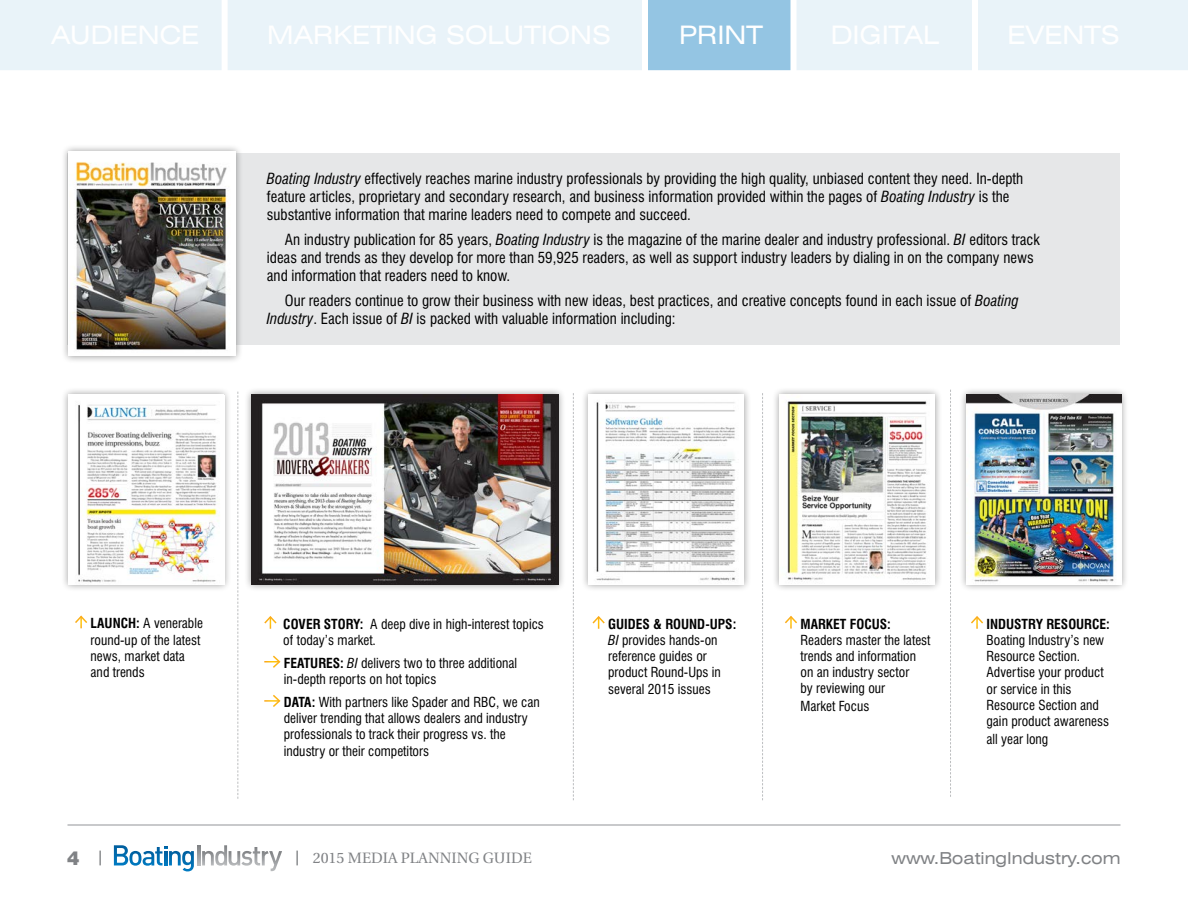
<style>
.page{position:relative;width:1188px;height:918px;background:#fff}
.page>*{position:absolute;margin:0;border:0;box-sizing:border-box;transform-origin:0 0}
.t1{font:expanded 25.5px "Swiss 721 BT";color:#fff}
.t2{font:900 19.5px "Helten";color:#808285}
.t3{font:expanded 16.5px "Swiss 721 BT";color:#808285}
.t4{font:condensed 15px/18px "Swiss 721 BT";color:#000}
.t5{font:15px "Utopia";color:#808285}
.t6{font:condensed 13.5px/16.2px "Swiss 721 BT";color:#000}
.t7{font:700 condensed 13.5px "Swiss 721 BT";color:#000}
.s1{font-style:italic}
.s2{font-weight:700}
.s3{font-family:"Helten";font-weight:900;font-size:19.5px}
</style>
<div class="page">
<svg style="left:197px;top:845px;width:3px;height:20px"></svg>
<svg style="left:202px;top:845px;width:80px;height:26px"></svg>
<svg style="left:114px;top:845px;width:80px;height:26px"></svg>
<hr style="left:68px;top:825px;width:1052px;height:1px;background:#939598">
<div style="left:68px;top:153px;width:1052px;height:192px;background:#e6e7e8"></div>
<div style="left:0;top:0;width:1188px;height:75px;background:#94c5e3"></div>
<div style="left:642px;top:0;width:6px;height:72px;background:#fff"></div>
<div style="left:790px;top:0;width:6px;height:72px;background:#fff"></div>
<div style="left:0;top:70px;width:1188px;height:6px;background:#fff"></div>
<div style="left:0;top:0;width:645px;height:81px;background:linear-gradient(to bottom,#e5f1f8,#f3f8fc)"></div>
<div style="left:794px;top:0;width:394px;height:81px;background:linear-gradient(to bottom,#e5f1f8,#f3f9fc)"></div>
<div style="left:61px;top:143px;width:182px;height:221px;background:#000;opacity:.4"></div>
<img style="left:69px;top:151px;width:166px;height:205px">
<div style="left:61px;top:386px;width:171px;height:206px;background:#000;opacity:.4"></div>
<img style="left:70px;top:395px;width:154px;height:190px">
<div style="left:581px;top:386px;width:171px;height:206px;background:#000;opacity:.4"></div>
<img style="left:589px;top:394px;width:155px;height:189px">
<div style="left:772px;top:386px;width:171px;height:206px;background:#000;opacity:.4"></div>
<img style="left:780px;top:394px;width:155px;height:190px">
<div style="left:244px;top:386px;width:322px;height:206px;background:#000;opacity:.4"></div>
<img style="left:251px;top:394px;width:307px;height:191px">
<svg style="left:75px;top:615px;width:12px;height:13px"></svg>
<svg style="left:264px;top:616px;width:13px;height:13px"></svg>
<svg style="left:264px;top:655px;width:17px;height:13px"></svg>
<svg style="left:264px;top:695px;width:17px;height:12px"></svg>
<svg style="left:592px;top:616px;width:13px;height:13px"></svg>
<svg style="left:785px;top:616px;width:12px;height:13px"></svg>
<svg style="left:971px;top:616px;width:12px;height:13px"></svg>
<svg style="left:237px;top:392px;width:1px;height:407px"></svg>
<svg style="left:573px;top:393px;width:1px;height:407px"></svg>
<svg style="left:762px;top:393px;width:1px;height:407px"></svg>
<svg style="left:950px;top:390px;width:1px;height:407px"></svg>
<div style="left:959px;top:387px;width:170px;height:205px;background:#000;opacity:.4"></div>
<img style="left:966px;top:394px;width:155px;height:191px">
<h1 class="t1" style="left:51px;top:20px;width:150px">AUDIENCE</h1>
<h1 class="t1" style="left:267px;top:20px;width:345px">MARKETING SOLUTIONS</h1>
<h1 class="t1" style="left:679px;top:20px;width:85px">PRINT</h1>
<h1 class="t1" style="left:831px;top:20px;width:110px">DIGITAL</h1>
<h1 class="t1" style="left:1008px;top:20px;width:114px">EVENTS</h1>
<p class="t4" style="left:267px;top:170px;width:758px"><span class="s1">Boating Industry</span> effectively reaches marine industry professionals by providing the high quality, unbiased content they need. In-depth feature articles, proprietary and secondary research, and business information provided within the pages of <span class="s1">Boating Industry</span> is the substantive information that marine leaders need to compete and succeed.</p>
<p class="t4" style="left:267px;top:231px;width:774px;text-indent:18px">An industry publication for 85 years, <span class="s1">Boating Industry</span> is the magazine of the marine dealer and industry professional. <span class="s1">BI</span> editors track ideas and trends as they develop for more than 59,925 readers, as well as support industry leaders by dialing in on the company news and information that readers need to know.</p>
<p class="t4" style="left:267px;top:291px;width:753px;text-indent:18px">Our readers continue to grow their business with new ideas, best practices, and creative concepts found in each issue of <span class="s1">Boating<br>Industry</span>. Each issue of <span class="s1">BI</span> is packed with valuable information including:</p>
<p class="t6" style="left:91px;top:615px;width:114px"><span class="s2">LAUNCH:</span> A venerable round-up of the latest news, market data and trends</p>
<p class="t6" style="left:283px;top:616px;width:262px"><span class="s2">COVER STORY:</span> A deep dive in high-interest topics of today’s market.</p>
<p class="t6" style="left:284px;top:655px;width:235px"><span class="s2">FEATURES:</span> <span class="s1">BI</span> delivers two to three additional in-depth reports on hot topics</p>
<p class="t6" style="left:284px;top:694px;width:257px"><span class="s2">DATA:</span> With partners like Spader and RBC, we can deliver trending that allows dealers and industry professionals to track their progress vs. the industry or their competitors</p>
<p class="t6" style="left:608px;top:616px;width:130px"><span class="s2">GUIDES &amp; ROUND-UPS:<br></span><span class="s1">BI</span> provides hands-on reference guides or product Round-Ups in several 2015 issues</p>
<p class="t7" style="left:801px;top:616px;width:92px">MARKET FOCUS:</p>
<p class="t6" style="left:801px;top:632px;width:132px">Readers master the latest trends and information on an industry sector<br>by reviewing our</p>
<p class="t6" style="left:801px;top:698px;width:70px">Market Focus</p>
<p class="t7" style="left:987px;top:616px;width:125px">INDUSTRY RESOURCE:</p>
<p class="t6" style="left:987px;top:632px;width:124px">Boating Industry’s new<br>Resource Section.<br>Advertise your product or service in this<br>Resource Section and gain product awareness</p>
<p class="t6" style="left:987px;top:731px;width:63px">all year long</p>
<h2 class="t2" style="left:68px;top:846px;width:37px">4 |</h2>
<p class="t5" style="left:295px;top:849px;width:238px"><span class="s3">|</span> 2015 MEDIA PLANNING GUIDE</p>
<p class="t3" style="left:891px;top:848px;width:231px">www.BoatingIndustry.com</p>
</div>
